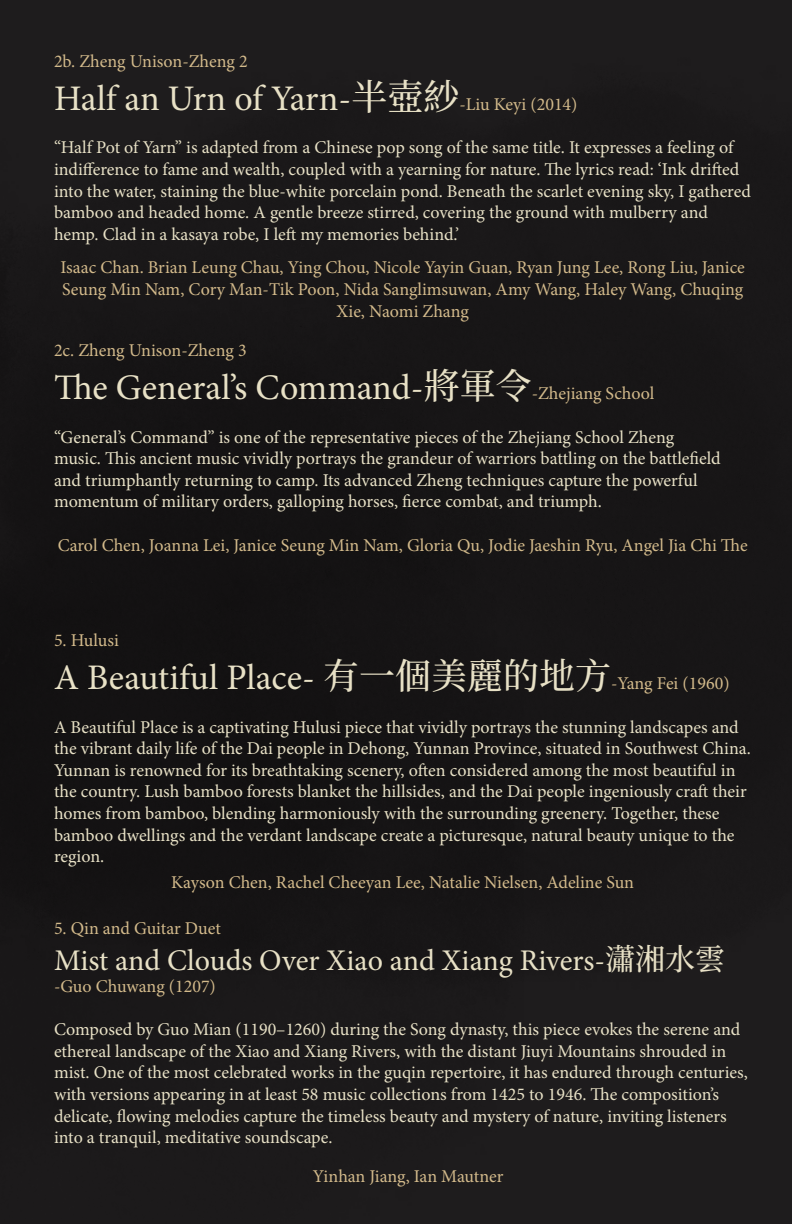
<style>
.page{position:relative;width:792px;height:1224px;background:#1e1c1d}
.page>*{position:absolute;margin:0;border:0;box-sizing:border-box;transform-origin:0 0}
.song_intro_titles{font:36px "Minion Pro";color:#e8e1c6}
.song_intro_titles-2{font:30px "Minion Pro";letter-spacing:-.005em;color:#e8e1c6}
.song_intro_titles-3{font:18px/21.6px "Minion Pro";color:#e8e1c6}
.song_intro_titles-4{font:18px/21.6px "Minion Pro";letter-spacing:-.005em;color:#d3ba8b;text-align:center}
.s1{font-family:"Source Han Serif TW";font-weight:500}
.s2{font-size:18px;color:#d3ba8b}
.s3{font-family:"Source Han Serif TC";font-weight:500}
</style>
<div class="page">
<p class="song_intro_titles-4" style="left:54px;top:51px;width:195px">2b. Zheng Unison-Zheng 2</p>
<p class="song_intro_titles" style="left:54px;top:75px;width:525px">Half an Urn of Yarn-<span class="s1">半壺紗</span><span class="s2">-Liu Keyi (2014)</span></p>
<p class="song_intro_titles-3" style="left:54px;top:137px;width:699px">“Half Pot of Yarn” is adapted from a Chinese pop song of the same title. It expresses a feeling of indifference to fame and wealth, coupled with a yearning for nature. The lyrics read: ‘Ink drifted into the water, staining the blue-white porcelain pond. Beneath the scarlet evening sky, I gathered bamboo and headed home. A gentle breeze stirred, covering the ground with mulberry and hemp. Clad in a kasaya robe, I left my memories behind.’</p>
<p class="song_intro_titles-4" style="left:61px;top:257px;width:686px">Isaac Chan. Brian Leung Chau, Ying Chou, Nicole Yayin Guan, Ryan Jung Lee, Rong Liu, Janice<br>Seung Min Nam, Cory Man-Tik Poon, Nida Sanglimsuwan, Amy Wang, Haley Wang, Chuqing<br>Xie, Naomi Zhang</p>
<p class="song_intro_titles-4" style="left:54px;top:340px;width:194px">2c. Zheng Unison-Zheng 3</p>
<p class="song_intro_titles" style="left:54px;top:364px;width:602px">The General’s Command-<span class="s1">將軍令</span><span class="s2">-Zhejiang School</span></p>
<p class="song_intro_titles-3" style="left:54px;top:426px;width:668px">“General’s Command” is one of the representative pieces of the Zhejiang School Zheng music. This ancient music vividly portrays the grandeur of warriors battling on the battlefield and triumphantly returning to camp. Its advanced Zheng techniques capture the powerful momentum of military orders, galloping horses, fierce combat, and triumph.</p>
<p class="song_intro_titles-4" style="left:58px;top:534px;width:692px">Carol Chen, Joanna Lei, Janice Seung Min Nam, Gloria Qu, Jodie Jaeshin Ryu, Angel Jia Chi The</p>
<p class="song_intro_titles-4" style="left:54px;top:630px;width:66px">5. Hulusi</p>
<p class="song_intro_titles" style="left:54px;top:654px;width:677px">A Beautiful Place- <span class="s3">有一個美麗的地方</span><span class="s2">-Yang Fei (1960)</span></p>
<p class="song_intro_titles-3" style="left:54px;top:716px;width:698px">A Beautiful Place is a captivating Hulusi piece that vividly portrays the stunning landscapes and the vibrant daily life of the Dai people in Dehong, Yunnan Province, situated in Southwest China.<br>Yunnan is renowned for its breathtaking scenery, often considered among the most beautiful in the country. Lush bamboo forests blanket the hillsides, and the Dai people ingeniously craft their homes from bamboo, blending harmoniously with the surrounding greenery. Together, these bamboo dwellings and the verdant landscape create a picturesque, natural beauty unique to the region.</p>
<p class="song_intro_titles-4" style="left:171px;top:872px;width:464px">Kayson Chen, Rachel Cheeyan Lee, Natalie Nielsen, Adeline Sun</p>
<p class="song_intro_titles-4" style="left:54px;top:918px;width:168px">5. Qin and Guitar Duet</p>
<p class="song_intro_titles-2" style="left:54px;top:941px;width:673px">Mist and Clouds Over Xiao and Xiang Rivers-<span class="s3">瀟湘水雲</span></p>
<p class="song_intro_titles-4" style="left:54px;top:976px;width:163px">-Guo Chuwang (1207)</p>
<p class="song_intro_titles-3" style="left:54px;top:1019px;width:695px">Composed by Guo Mian (1190–1260) during the Song dynasty, this piece evokes the serene and ethereal landscape of the Xiao and Xiang Rivers, with the distant Jiuyi Mountains shrouded in mist. One of the most celebrated works in the guqin repertoire, it has endured through centuries, with versions appearing in at least 58 music collections from 1425 to 1946. The composition’s delicate, flowing melodies capture the timeless beauty and mystery of nature, inviting listeners</p>
<p class="song_intro_titles-3" style="left:54px;top:1127px;width:280px">into a tranquil, meditative soundscape.</p>
<p class="song_intro_titles-4" style="left:313px;top:1166px;width:192px">Yinhan Jiang, Ian Mautner</p>
</div>
